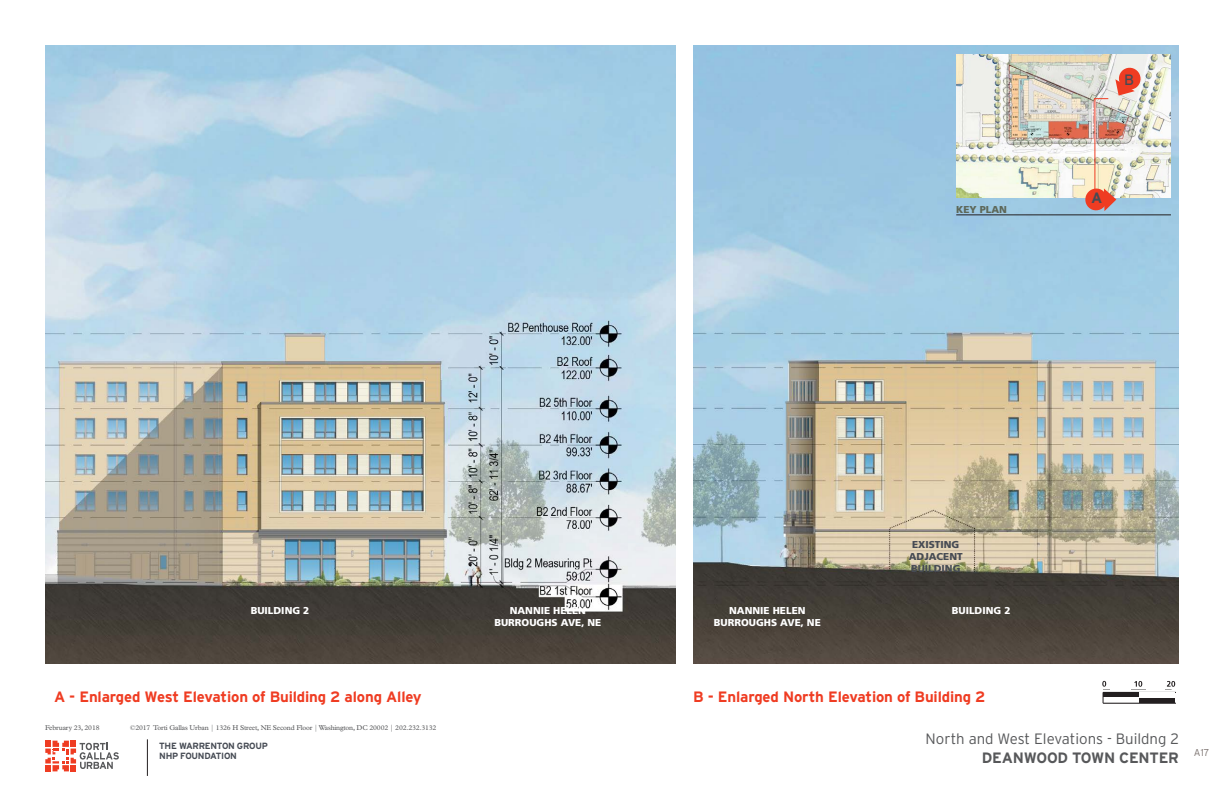
<style>
.page{position:relative;width:1224px;height:792px;background:#fff}
.page>*{position:absolute;margin:0;border:0;box-sizing:border-box;transform-origin:0 0}
.Subhead{font:700 15px "Interstate";letter-spacing:-.01em;color:#ef3c22}
.Subtitle{font:300 15px "Interstate";color:#57585a}
.t1{font:700 15px "Interstate";letter-spacing:-.015em;color:#57585a}
.Subhead-2{font:15px "Interstate";color:#464b54}
.t2{font:700 15px "Interstate";color:#464b54}
.t3{font:900 10px "Frutiger";color:#fff}
.t4{font:900 10px "Frutiger";color:#464b54}
.t5{font:900 10px "Frutiger";color:#5d6758}
.t6{font:300 10px "Interstate";color:#7f7673}
.t7{font:700 9px/10.5px "Interstate";letter-spacing:-.03em;color:#464b54}
.t8{font:7px "Plantin MT Std";letter-spacing:-.02em;color:#57585a}
</style>
<div class="page">
<svg style="left:45px;top:741px;width:74px;height:30px"></svg>
<hr style="left:147px;top:739px;width:1px;height:37px;background:#231f20">
<img style="left:45px;top:45px;width:631px;height:619px">
<img style="left:693px;top:45px;width:486px;height:619px">
<img style="left:956px;top:54px;width:215px;height:143px">
<hr style="left:956px;top:214px;width:215px;height:1px;background:#231f20">
<div style="left:1103px;top:692px;width:36px;height:6px;background:#231f20"></div>
<hr style="left:1103px;top:692px;width:73px;height:1px;background:#231f20">
<div style="left:1139px;top:698px;width:36px;height:5px;background:#231f20"></div>
<hr style="left:1103px;top:703px;width:73px;height:1px;background:#231f20">
<svg style="left:1102px;top:681px;width:4px;height:22px"></svg>
<svg style="left:1134px;top:681px;width:8px;height:6px"></svg>
<svg style="left:1167px;top:681px;width:9px;height:22px"></svg>
<svg style="left:1082px;top:187px;width:34px;height:25px"></svg>
<svg style="left:1114px;top:63px;width:28px;height:35px"></svg>
<hr style="left:1094px;top:99px;width:1px;height:98px;background:#ef3c22">
<svg style="left:1094px;top:98px;width:14px;height:1px"></svg>
<p class="t5" style="left:956px;top:203px;width:52px">KEY PLAN</p>
<p class="Subhead-2" style="left:1124px;top:72px;width:12px">B</p>
<p class="t2" style="left:1091px;top:190px;width:13px">A</p>
<p class="t4" style="left:912px;top:538px;width:49px">EXISTING</p>
<p class="t4" style="left:909px;top:550px;width:55px">ADJACENT</p>
<p class="t4" style="left:911px;top:562px;width:51px">BUILDING</p>
<p class="t3" style="left:251px;top:604px;width:60px">BUILDING 2</p>
<p class="t3" style="left:952px;top:604px;width:60px">BUILDING 2</p>
<p class="t3" style="left:510px;top:604px;width:78px">NANNIE HELEN</p>
<p class="t3" style="left:494px;top:616px;width:109px">BURROUGHS AVE, NE</p>
<p class="t3" style="left:729px;top:604px;width:78px">NANNIE HELEN</p>
<p class="t3" style="left:714px;top:616px;width:109px">BURROUGHS AVE, NE</p>
<p class="Subhead" style="left:54px;top:688px;width:369px">A - Enlarged West Elevation of Building 2 along Alley</p>
<p class="Subhead" style="left:693px;top:688px;width:294px">B - Enlarged North Elevation of Building 2</p>
<p class="t8" style="left:45px;top:723px;width:56px">February 23, 2018</p>
<p class="t8" style="left:130px;top:723px;width:308px">©2017 Torti Gallas Urban | 1326 H Street, NE Second Floor | Washington, DC 20002 | 202.232.3132</p>
<p class="t7" style="left:159px;top:740px;width:110px">THE WARRENTON GROUP<br>NHP FOUNDATION</p>
<p class="Subtitle" style="left:926px;top:730px;width:255px">North and West Elevations - Buildng 2</p>
<h1 class="t1" style="left:982px;top:749px;width:199px">DEANWOOD TOWN CENTER</h1>
<h2 class="t6" style="left:1194px;top:747px;width:17px">A17</h2>
</div>
